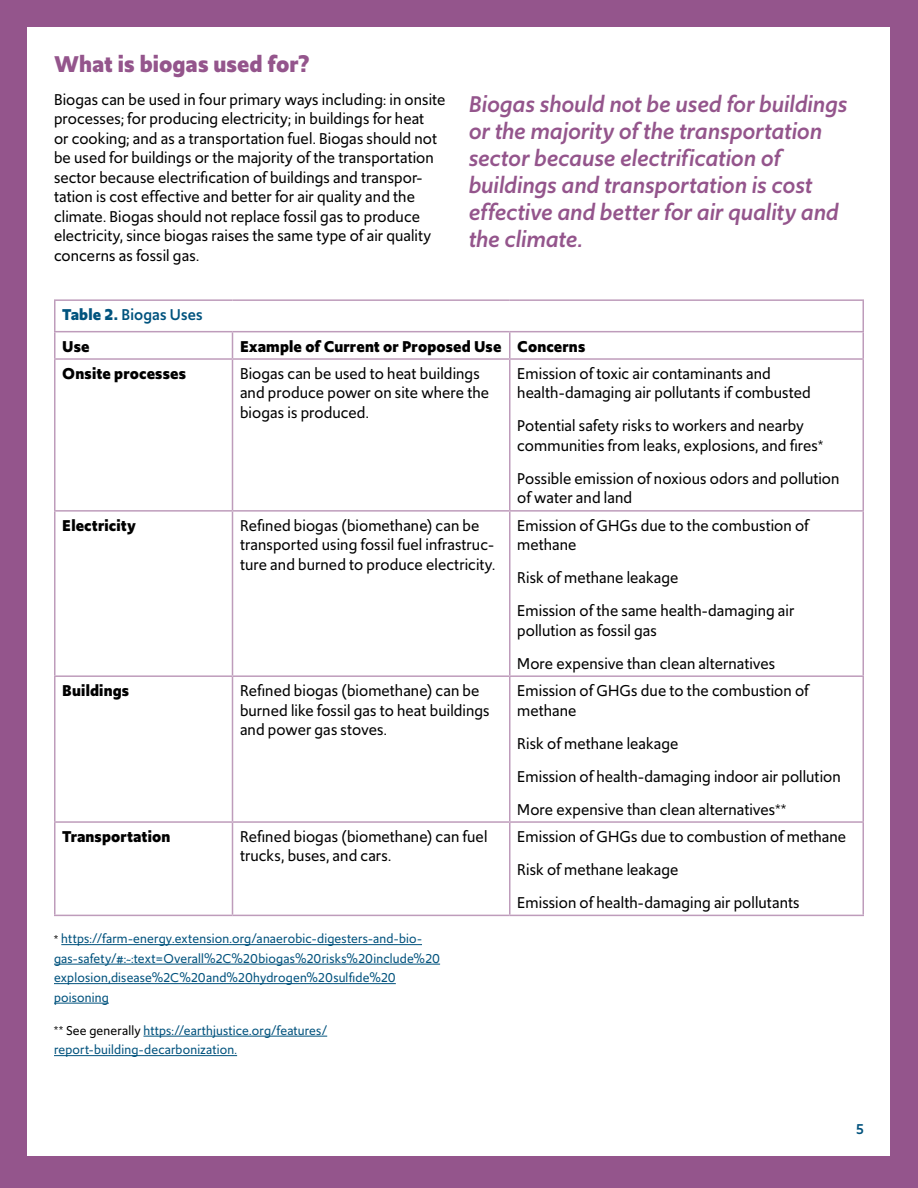
<style>
.page{position:relative;width:918px;height:1188px;background:#94558c}
.page>*{position:absolute;margin:0;border:0;box-sizing:border-box;transform-origin:0 0}
.t1{font:italic 500 24px/27px "Upgrade";color:#94558c}
.t2{font:700 24px "Upgrade";letter-spacing:.005em;color:#94558c}
.t3{font:16.5px/19.5px "Upgrade";letter-spacing:.005em;color:#000}
.t4{font:700 16.5px "Upgrade";letter-spacing:.01em;color:#000}
.t5{font:500 16.5px/31.5px "Upgrade";letter-spacing:.01em;color:#00537e}
.t6{font:500 15px "Upgrade";color:#00527d}
.t7{font:13.5px/19.5px "Upgrade";letter-spacing:.015em;color:#00527d}
.s1{font-weight:700}
.s2{font-weight:700;color:#000}
.s3{color:#000}
</style>
<div class="page">
<div style="left:27px;top:27px;width:863px;height:1129px;background:#fff"></div>
<hr style="left:61px;top:944px;width:361px;height:1px;background:#00527d">
<hr style="left:54px;top:964px;width:386px;height:1px;background:#00527d">
<hr style="left:54px;top:983px;width:342px;height:1px;background:#00527d">
<hr style="left:54px;top:1003px;width:55px;height:1px;background:#00527d">
<hr style="left:143px;top:1036px;width:184px;height:1px;background:#00527d">
<hr style="left:54px;top:1055px;width:183px;height:1px;background:#00527d">
<hr style="left:54px;top:299px;width:178px;height:2px;background:#be9cbb">
<hr style="left:54px;top:301px;width:2px;height:30px;background:#be9cbb">
<hr style="left:232px;top:299px;width:278px;height:2px;background:#be9cbb">
<hr style="left:510px;top:299px;width:354px;height:2px;background:#be9cbb">
<hr style="left:862px;top:301px;width:2px;height:30px;background:#be9cbb">
<hr style="left:54px;top:331px;width:178px;height:1px;background:#be9cbb">
<hr style="left:54px;top:332px;width:2px;height:26px;background:#be9cbb">
<hr style="left:232px;top:331px;width:278px;height:1px;background:#be9cbb">
<svg style="left:232px;top:332px;width:1px;height:26px"></svg>
<hr style="left:510px;top:331px;width:354px;height:1px;background:#be9cbb">
<hr style="left:509px;top:332px;width:2px;height:26px;background:#be9cbb">
<hr style="left:862px;top:332px;width:2px;height:26px;background:#be9cbb">
<hr style="left:54px;top:358px;width:178px;height:2px;background:#be9cbb">
<hr style="left:54px;top:360px;width:2px;height:150px;background:#be9cbb">
<hr style="left:232px;top:358px;width:278px;height:2px;background:#be9cbb">
<hr style="left:232px;top:360px;width:1px;height:150px;background:#be9cbb">
<hr style="left:510px;top:358px;width:354px;height:2px;background:#be9cbb">
<hr style="left:509px;top:360px;width:2px;height:150px;background:#be9cbb">
<hr style="left:862px;top:360px;width:2px;height:150px;background:#be9cbb">
<hr style="left:54px;top:510px;width:178px;height:2px;background:#be9cbb">
<hr style="left:54px;top:512px;width:2px;height:163px;background:#be9cbb">
<hr style="left:232px;top:510px;width:278px;height:2px;background:#be9cbb">
<hr style="left:232px;top:512px;width:1px;height:163px;background:#be9cbb">
<hr style="left:510px;top:510px;width:354px;height:2px;background:#be9cbb">
<hr style="left:509px;top:512px;width:2px;height:163px;background:#be9cbb">
<hr style="left:862px;top:512px;width:2px;height:163px;background:#be9cbb">
<hr style="left:54px;top:675px;width:178px;height:2px;background:#be9cbb">
<hr style="left:54px;top:677px;width:2px;height:144px;background:#be9cbb">
<hr style="left:232px;top:675px;width:278px;height:2px;background:#be9cbb">
<hr style="left:232px;top:677px;width:1px;height:144px;background:#be9cbb">
<hr style="left:510px;top:675px;width:354px;height:2px;background:#be9cbb">
<hr style="left:509px;top:677px;width:2px;height:144px;background:#be9cbb">
<hr style="left:862px;top:677px;width:2px;height:144px;background:#be9cbb">
<hr style="left:54px;top:821px;width:178px;height:2px;background:#be9cbb">
<hr style="left:54px;top:823px;width:2px;height:92px;background:#be9cbb">
<hr style="left:232px;top:821px;width:278px;height:2px;background:#be9cbb">
<hr style="left:232px;top:823px;width:1px;height:92px;background:#be9cbb">
<hr style="left:510px;top:821px;width:354px;height:2px;background:#be9cbb">
<hr style="left:509px;top:823px;width:2px;height:92px;background:#be9cbb">
<hr style="left:862px;top:823px;width:2px;height:92px;background:#be9cbb">
<hr style="left:54px;top:915px;width:178px;height:1px;background:#be9cbb">
<hr style="left:232px;top:915px;width:278px;height:1px;background:#be9cbb">
<hr style="left:510px;top:915px;width:354px;height:1px;background:#be9cbb">
<h1 class="t2" style="left:54px;top:48px;width:257px">What is biogas used for?</h1>
<p class="t3" style="left:54px;top:90px;width:393px">Biogas can be used in four primary ways including: in onsite processes; for producing electricity; in buildings for heat<br>or cooking; and as a transportation fuel. Biogas should not be used for buildings or the majority of the transportation sector because electrification of buildings and transpor&shy;tation is cost effective and better for air quality and the climate. Biogas should not replace fossil gas to produce electricity, since biogas raises the same type of air quality concerns as fossil gas.</p>
<h1 class="t1" style="left:468px;top:91px;width:380px">Biogas should not be used for buildings or the majority of the transportation sector because electrification of buildings and transportation is cost effective and better for air quality and the climate.</h1>
<p class="t5" style="left:62px;top:299px;width:142px"><span class="s1">Table 2.</span> Biogas Uses<br><span class="s2">Use</span></p>
<p class="t4" style="left:240px;top:335px;width:347px">Example of Current or Proposed Use Concerns</p>
<p class="t4" style="left:62px;top:363px;width:125px">Onsite processes</p>
<p class="t3" style="left:240px;top:364px;width:251px">Biogas can be used to heat buildings and produce power on site where the biogas is produced.</p>
<p class="t3" style="left:517px;top:364px;width:295px">Emission of toxic air contaminants and health-damaging air pollutants if combusted</p>
<p class="t3" style="left:517px;top:416px;width:308px">Potential safety risks to workers and nearby communities from leaks, explosions, and fires<sup>*</sup></p>
<p class="t3" style="left:517px;top:469px;width:324px">Possible emission of noxious odors and pollution of water and land</p>
<p class="t4" style="left:62px;top:514px;width:75px">Electricity</p>
<p class="t3" style="left:240px;top:515px;width:257px">Refined biogas (biomethane) can be transported using fossil fuel infrastruc&shy;ture and burned to produce electricity.</p>
<p class="t3" style="left:517px;top:515px;width:293px">Emission of GHGs due to the combustion of methane</p>
<p class="t3" style="left:517px;top:561px;width:279px;line-height:33px">Risk of methane leakage<br>Emission of the same health-damaging air</p>
<p class="t3" style="left:517px;top:614px;width:260px;line-height:33px">pollution as fossil gas<br>More expensive than clean alternatives</p>
<p class="t4" style="left:62px;top:680px;width:68px">Buildings</p>
<p class="t3" style="left:240px;top:681px;width:251px">Refined biogas (biomethane) can be burned like fossil gas to heat buildings and power gas stoves.</p>
<p class="t3" style="left:517px;top:681px;width:293px">Emission of GHGs due to the combustion of methane</p>
<p class="t3" style="left:517px;top:727px;width:325px;line-height:33px">Risk of methane leakage<br>Emission of health-damaging indoor air pollution<br>More expensive than clean alternatives<sup>**</sup></p>
<p class="t4" style="left:62px;top:826px;width:110px">Transportation</p>
<p class="t3" style="left:240px;top:827px;width:249px">Refined biogas (biomethane) can fuel trucks, buses, and cars.</p>
<p class="t3" style="left:517px;top:820px;width:330px;line-height:33px">Emission of GHGs due to combustion of methane<br>Risk of methane leakage<br>Emission of health-damaging air pollutants</p>
<p class="t7" style="left:54px;top:929px;width:388px"><sup>*</sup> https://farm-energy.extension.org/anaerobic-digesters-and-bio&shy;gas-safety/#:~:text=Overall%2C%20biogas%20risks%20include%20 explosion,disease%2C%20and%20hydrogen%20sulfide%20 poisoning</p>
<p class="t7" style="left:54px;top:1020px;width:275px"><sup>**</sup> <span class="s3">See generally</span> https://earthjustice.org/features/ report-building-decarbonization.</p>
<p class="t6" style="left:856px;top:1119px;width:9px">5</p>
</div>
